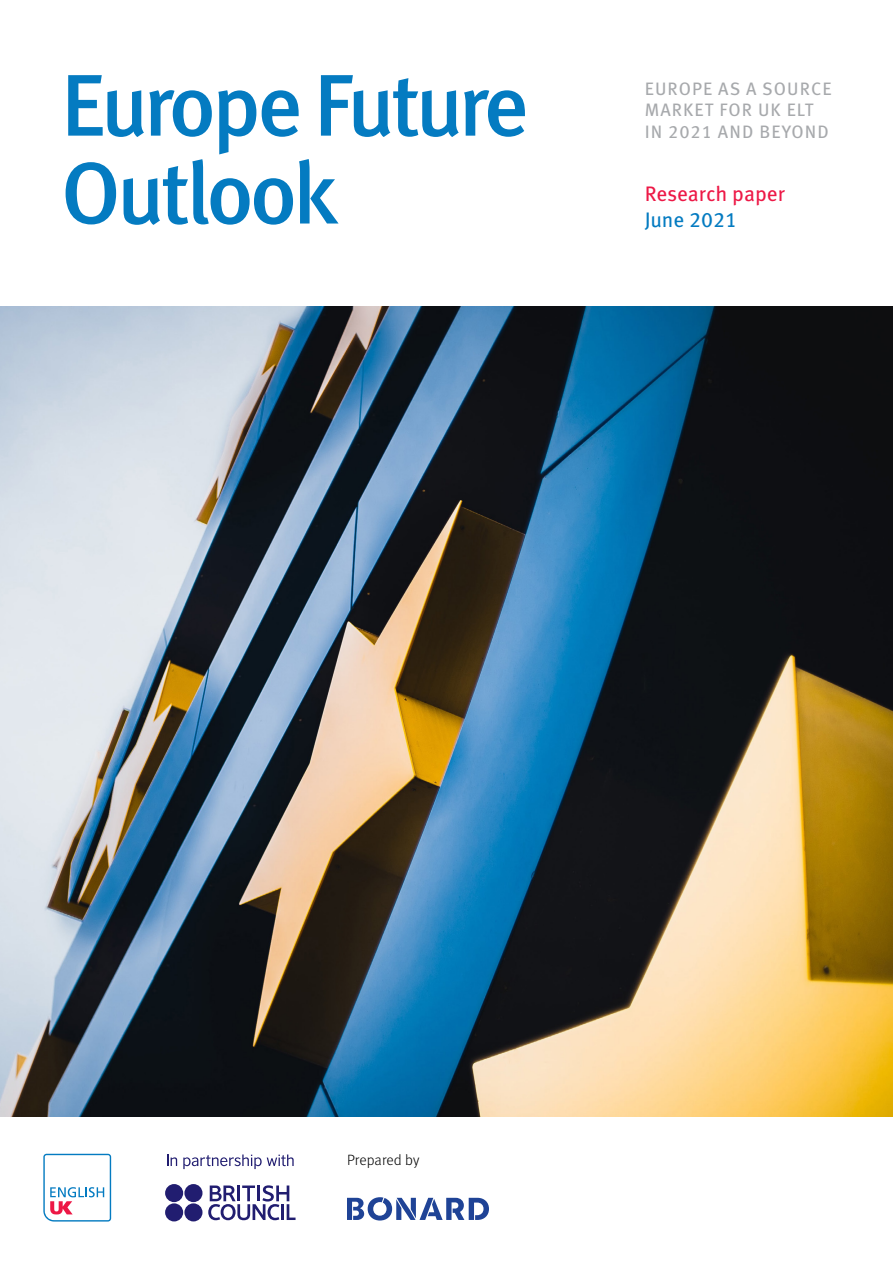
<style>
.page{position:relative;width:893px;height:1263px;background:#fff}
.page>*{position:absolute;margin:0;border:0;box-sizing:border-box;transform-origin:0 0}
.headline_chapter{font:500 87.45px "Meta Pro";letter-spacing:-.055em;color:#047bc1}
.headline_chapter-2{font:21px "Meta Pro";color:#ed1846}
.headline_chapter-3{font:21px "Meta Pro";color:#047bc1}
.headline_chapter-4{font:18px/21.6px "Meta Pro";letter-spacing:.06em;color:#a7a9ac}
.graf_text{font:300 14.85px "Meta Pro";letter-spacing:.005em;color:#000}
</style>
<div class="page">
<img style="left:0;top:306px;width:893px;height:810px">
<svg style="left:208px;top:1185px;width:88px;height:35px"></svg>
<div style="left:165px;top:1184px;width:18px;height:18px;background:#211d70;border-radius:50%"></div>
<div style="left:184px;top:1184px;width:18px;height:18px;background:#211d70;border-radius:50%"></div>
<div style="left:165px;top:1203px;width:18px;height:18px;background:#211d70;border-radius:50%"></div>
<div style="left:184px;top:1203px;width:18px;height:18px;background:#211d70;border-radius:50%"></div>
<svg style="left:167px;top:1155px;width:10px;height:11px"></svg>
<svg style="left:183px;top:1154px;width:111px;height:15px"></svg>
<svg style="left:43px;top:1154px;width:68px;height:67px"></svg>
<svg style="left:347px;top:1197px;width:142px;height:23px"></svg>
<p class="headline_chapter" style="left:61px;top:38px;width:470px">Europe Future</p>
<p class="headline_chapter" style="left:61px;top:125px;width:279px">Outlook</p>
<p class="headline_chapter-4" style="left:645px;top:76px;width:188px">EUROPE AS A SOURCE<br>MARKET FOR UK ELT</p>
<p class="headline_chapter-4" style="left:645px;top:120px;width:186px">IN 2021 AND BEYOND</p>
<p class="headline_chapter-2" style="left:645px;top:178px;width:142px">Research paper</p>
<p class="headline_chapter-3" style="left:645px;top:203px;width:94px">June 2021</p>
<p class="graf_text" style="left:347px;top:1149px;width:74px">Prepared by</p>
</div>
